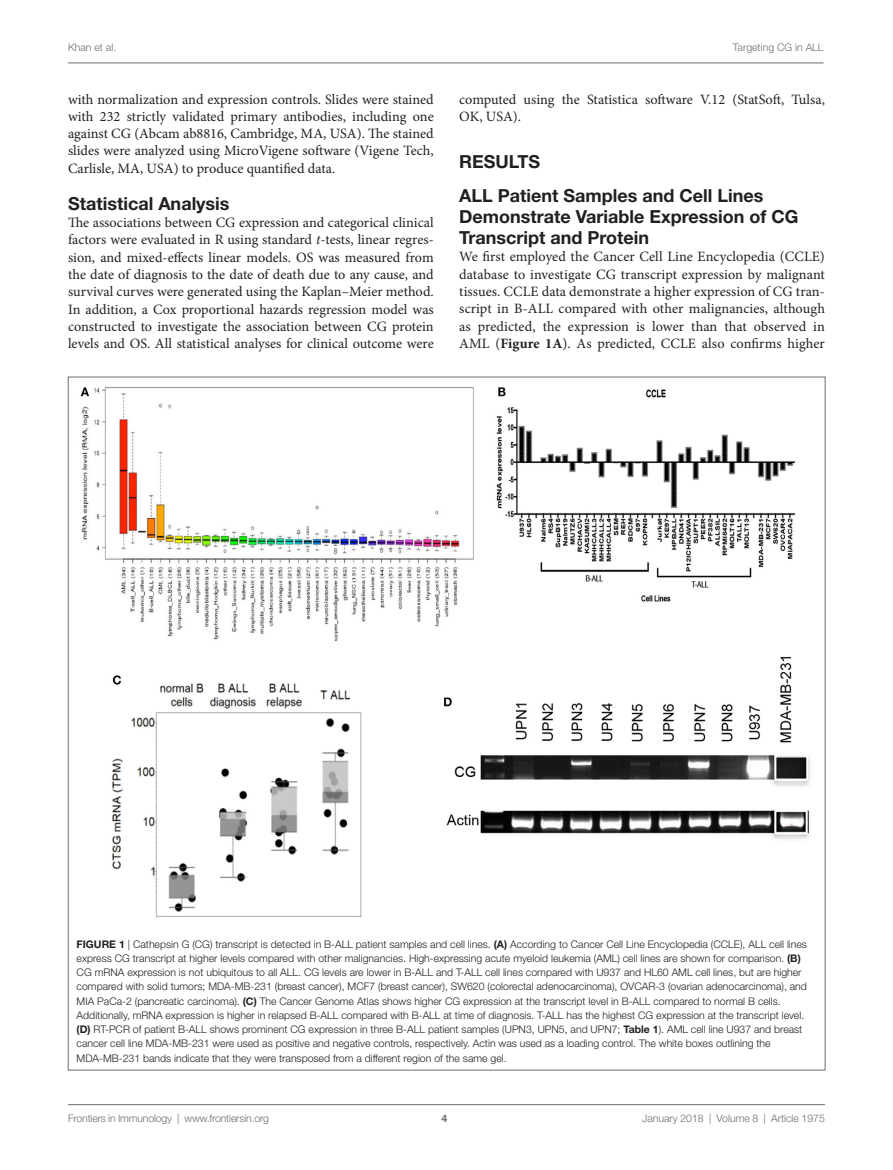
<style>
.page{position:relative;width:893px;height:1170px;background:#fff}
.page>*{position:absolute;margin:0;border:0;box-sizing:border-box;transform-origin:0 0}
.t1{font:700 18px/21px "Helvetica Neue LT Std";color:#231f20}
.t2{font:14.25px/17.2px "Minion Pro";color:#231f20;text-align:justify}
.t3{font:300 10.5px/14.2px "Helvetica Neue LT Std";color:#231f20}
.t4{font:300 10.5px "Helvetica Neue LT Std";color:#6c6d70}
.t5{font:700 10.5px "Helvetica Neue LT Std";color:#6c6d70}
.s1{font-style:italic}
.s2{font-weight:700}
</style>
<div class="page">
<img style="left:80px;top:386px;width:730px;height:531px">
<hr style="left:68px;top:63px;width:756px;height:1px;background:#6c6d70">
<hr style="left:68px;top:1104px;width:757px;height:1px;background:#6c6d70">
<p class="t4" style="left:68px;top:41px;width:50px">Khan et al.</p>
<p class="t4" style="left:733px;top:41px;width:92px">Targeting CG in ALL</p>
<p class="t2" style="left:68px;top:90px;width:367px">with normalization and expression controls. Slides were stained with 232 strictly validated primary antibodies, including one against CG (Abcam ab8816, Cambridge, MA, USA). The stained slides were analyzed using MicroVigene software (Vigene Tech, Carlisle, MA, USA) to produce quantified data.</p>
<h1 class="t1" style="left:68px;top:193px;width:163px">Statistical Analysis</h1>
<p class="t2" style="left:68px;top:214px;width:367px">The associations between CG expression and categorical clinical factors were evaluated in R using standard <span class="s1">t</span>-tests, linear regres&shy;sion, and mixed-effects linear models. OS was measured from the date of diagnosis to the date of death due to any cause, and survival curves were generated using the Kaplan–Meier method.<br>In addition, a Cox proportional hazards regression model was constructed to investigate the association between CG protein levels and OS. All statistical analyses for clinical outcome were</p>
<h2 class="t2" style="left:459px;top:90px;width:367px">computed using the Statistica software V.12 (StatSoft, Tulsa,<br>OK, USA).</h2>
<h1 class="t1" style="left:459px;top:151px;width:13px">RES</h1>
<h1 class="t1" style="left:496px;top:151px;width:45px">ULTS</h1>
<h1 class="t1" style="left:459px;top:185px;width:13px">ALL</h1>
<h1 class="t1" style="left:459px;top:185px;width:326px;text-indent:39px">Patient Samples and Cell Lines<br>Demonstrate Variable Expression of CG<br>Transcript and Protein</h1>
<p class="t2" style="left:459px;top:248px;width:367px">We first employed the Cancer Cell Line Encyclopedia (CCLE) database to investigate CG transcript expression by malignant tissues. CCLE data demonstrate a higher expression of CG tran&shy;script in B-ALL compared with other malignancies, although as predicted, the expression is lower than that observed in AML (<span class="s2">Figure 1A</span>). As predicted, CCLE also confirms higher</p>
<p class="t3" style="left:77px;top:936px;width:732px"><span class="s2">Figure 1</span> | Cathepsin G (CG) transcript is detected in B-ALL patient samples and cell lines. <span class="s2">(A)</span> According to Cancer Cell Line Encyclopedia (CCLE), ALL cell lines express CG transcript at higher levels compared with other malignancies. High-expressing acute myeloid leukemia (AML) cell lines are shown for comparison. <span class="s2">(B)<br></span>CG mRNA expression is not ubiquitous to all ALL. CG levels are lower in B-ALL and T-ALL cell lines compared with U937 and HL60 AML cell lines, but are higher compared with solid tumors; MDA-MB-231 (breast cancer), MCF7 (breast cancer), SW620 (colorectal adenocarcinoma), OVCAR-3 (ovarian adenocarcinoma), and MIA PaCa-2 (pancreatic carcinoma). <span class="s2">(C)</span> The Cancer Genome Atlas shows higher CG expression at the transcript level in B-ALL compared to normal B cells.<br>Additionally, mRNA expression is higher in relapsed B-ALL compared with B-ALL at time of diagnosis. T-ALL has the highest CG expression at the transcript level. <span class="s2">(D)</span> RT-PCR of patient B-ALL shows prominent CG expression in three B-ALL patient samples (UPN3, UPN5, and UPN7; <span class="s2">Table 1</span>). AML cell line U937 and breast cancer cell line MDA-MB-231 were used as positive and negative controls, respectively. Actin was used as a loading control. The white boxes outlining the MDA-MB-231 bands indicate that they were transposed from a different region of the same gel.</p>
<p class="t4" style="left:68px;top:1111px;width:203px">Frontiers in Immunology | www.frontiersin.org</p>
<p class="t4" style="left:642px;top:1111px;width:184px">January 2018 | Volume 8 | Article 1975</p>
<p class="t5" style="left:441px;top:1111px;width:7px">4</p>
</div>
